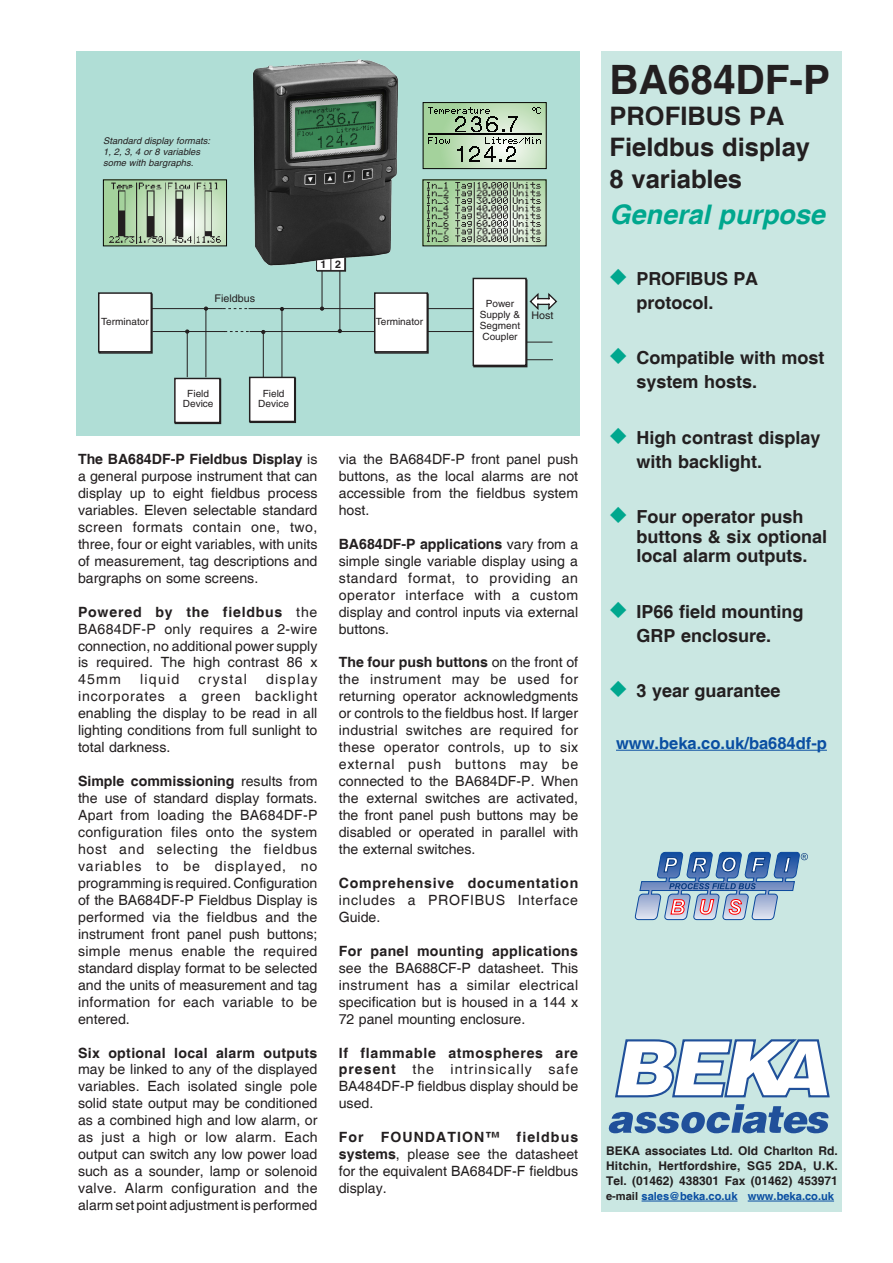
<style>
.page{position:relative;width:893px;height:1263px;background:#fff}
.page>*{position:absolute;margin:0;border:0;box-sizing:border-box;transform-origin:0 0}
.t1{font:700 40.5px "Helvetica";color:#231f20}
.t2{font:italic 700 27px "Helvetica";color:#00a78e}
.t3{font:700 25.5px "Helvetica";color:#231f20}
.t4{font:700 18px/24px "Helvetica";color:#231f20}
.t5{font:700 16.5px "Helvetica";color:#0a4fa2}
.body_text{font:14.1px/17px "Helvetica";color:#231f20;text-align:justify}
.body_text-2{font:14.1px "Helvetica";letter-spacing:.09em;color:#231f20}
.t6{font:700 12px/15px "Helvetica";color:#231f20;text-align:justify}
.t7{font:700 11.1px "Helvetica";color:#0a4fa2}
.t8{font:10.5px "Helvetica";color:#231f20}
.t9{font:700 10.5px "Helvetica";color:#231f20}
.t10{font:9.9px/11.2px "Helvetica";color:#231f20;text-align:center}
.t11{font:italic 9.3px/11.1px "Helvetica";color:#231f20}
.s1{font-weight:700}
.s2{color:#00a78e}
.s3{color:#231f20}
</style>
<div class="page">
<div style="left:601px;top:51px;width:241px;height:1161px;background:#cae7e2"></div>
<hr style="left:616px;top:750px;width:211px;height:1px;background:#0a4fa2">
<svg style="left:608px;top:1039px;width:222px;height:94px"></svg>
<hr style="left:641px;top:1201px;width:96px;height:1px;background:#0a4fa2">
<hr style="left:748px;top:1201px;width:86px;height:1px;background:#0a4fa2">
<div style="left:77px;top:51px;width:503px;height:385px;background:#b0ded6"></div>
<hr style="left:250px;top:331px;width:238px;height:1px;background:#231f20">
<hr style="left:249px;top:308px;width:238px;height:1px;background:#231f20">
<div style="left:317px;top:251px;width:29px;height:21px;border:1px solid #231f20"></div>
<svg style="left:527px;top:291px;width:31px;height:21px"></svg>
<div style="left:99px;top:293px;width:54px;height:61px;border:1px solid #231f20"></div>
<div style="left:99px;top:293px;width:52px;height:59px;background:#fff"></div>
<div style="left:98px;top:292px;width:54px;height:60px;border:1px solid #231f20"></div>
<div style="left:375px;top:293px;width:54px;height:61px;border:1px solid #231f20"></div>
<div style="left:375px;top:293px;width:52px;height:59px;background:#fff"></div>
<div style="left:374px;top:292px;width:54px;height:60px;border:1px solid #231f20"></div>
<div style="left:175px;top:379px;width:46px;height:45px;border:1px solid #231f20"></div>
<div style="left:175px;top:378px;width:45px;height:44px;background:#fff"></div>
<div style="left:174px;top:378px;width:47px;height:45px;border:1px solid #231f20"></div>
<div style="left:250px;top:377px;width:46px;height:46px;border:1px solid #231f20"></div>
<div style="left:250px;top:377px;width:45px;height:44px;background:#fff"></div>
<div style="left:249px;top:377px;width:46px;height:45px;border:1px solid #231f20"></div>
<div style="left:473px;top:278px;width:53px;height:87px;background:#fff"></div>
<div style="left:473px;top:278px;width:54px;height:88px;border:1px solid #231f20"></div>
<hr style="left:339px;top:270px;width:1px;height:62px;background:#231f20">
<hr style="left:322px;top:270px;width:1px;height:39px;background:#231f20">
<hr style="left:263px;top:332px;width:1px;height:45px;background:#231f20">
<hr style="left:281px;top:309px;width:1px;height:68px;background:#231f20">
<hr style="left:187px;top:332px;width:1px;height:45px;background:#231f20">
<hr style="left:205px;top:309px;width:1px;height:68px;background:#231f20">
<div style="left:317px;top:251px;width:28px;height:19px;background:#fff"></div>
<div style="left:316px;top:251px;width:29px;height:20px;border:1px solid #231f20"></div>
<hr style="left:152px;top:308px;width:71px;height:1px;background:#231f20">
<svg style="left:223px;top:308px;width:26px;height:1px"></svg>
<hr style="left:152px;top:331px;width:73px;height:1px;background:#231f20">
<svg style="left:225px;top:331px;width:25px;height:1px"></svg>
<svg style="left:185px;top:329px;width:4px;height:5px"></svg>
<svg style="left:527px;top:359px;width:26px;height:1px"></svg>
<svg style="left:526px;top:342px;width:26px;height:1px"></svg>
<svg style="left:425px;top:104px;width:119px;height:63px"></svg>
<div style="left:423px;top:102px;width:123px;height:67px;border:1px solid #050504"></div>
<svg style="left:428px;top:107px;width:114px;height:55px;background:#a5bca0"></svg>
<svg style="left:425px;top:182px;width:119px;height:62px"></svg>
<img style="left:427px;top:182px;width:115px;height:61px">
<svg style="left:105px;top:182px;width:120px;height:62px"></svg>
<div style="left:103px;top:180px;width:124px;height:66px;border:1px solid #050504"></div>
<img style="left:110px;top:183px;width:110px;height:60px">
<img style="left:253px;top:59px;width:145px;height:209px">
<svg style="left:635px;top:852px;width:173px;height:68px"></svg>
<p class="t11" style="left:103px;top:135px;width:108px">Standard display formats:<br>1, 2, 3, 4 or 8 variables some with bargraphs.</p>
<p class="t8" style="left:215px;top:292px;width:42px">Fieldbus</p>
<p class="t9" style="left:321px;top:258px;width:22px">1 2</p>
<p class="t10" style="left:101px;top:316px;width:49px">Terminator</p>
<p class="t10" style="left:376px;top:316px;width:49px">Terminator</p>
<p class="t10" style="left:183px;top:389px;width:32px;line-height:9.9px">Field<br>Device</p>
<p class="t10" style="left:258px;top:389px;width:32px;line-height:9.9px">Field<br>Device</p>
<p class="t10" style="left:480px;top:298px;width:42px">Power<br>Supply &amp;<br>Segment<br>Coupler</p>
<p class="t8" style="left:531px;top:310px;width:24px">Host</p>
<p class="body_text" style="left:78px;top:451px;width:241px"><span class="s1">The BA684DF-P Fieldbus Display</span> is a general purpose instrument that can display up to eight fieldbus process variables. Eleven selectable standard screen formats contain one, two, three, four or eight variables, with units of measurement, tag descriptions and bargraphs on some screens.</p>
<p class="body_text" style="left:78px;top:604px;width:241px"><span class="s1">Powered by the fieldbus</span> the BA684DF-P only requires a 2-wire connection, no additional power supply is required. The high contrast 86 x 45mm</p>
<p class="body_text" style="left:78px;top:671px;width:241px;text-indent:188px">display incorporates a green backlight enabling the display to be read in all lighting conditions from full sunlight to total darkness.</p>
<p class="body_text" style="left:78px;top:773px;width:241px"><span class="s1">Simple commissioning</span> results from the use of standard display formats.<br>Apart from loading the BA684DF-P configuration files onto the system host and selecting the fieldbus variables to be displayed, no programming is required. Configuration of the BA684DF-P Fieldbus Display is performed via the fieldbus and the instrument front panel push buttons; simple menus enable the required standard display format to be selected and the units of measurement and tag information for each variable to be entered.</p>
<p class="body_text" style="left:78px;top:1044px;width:241px"><span class="s1">Six optional local alarm outputs </span>may be linked to any of the displayed variables. Each isolated single pole solid state output may be conditioned as a combined high and low alarm, or as just a high or low alarm. Each output can switch any low power load such as a sounder, lamp or solenoid valve. Alarm configuration and the alarm set point adjustment is performed</p>
<p class="body_text" style="left:140px;top:671px;width:41px">liquid</p>
<p class="body_text-2" style="left:199px;top:671px;width:50px">crystal</p>
<p class="body_text" style="left:339px;top:451px;width:241px">via the BA684DF-P front panel push buttons, as the local alarms are not accessible from the fieldbus system host.</p>
<p class="body_text" style="left:339px;top:536px;width:241px"><span class="s1">BA684DF-P applications</span> vary from a simple single variable display using a standard format, to providing an operator interface with a custom display and control inputs via external buttons.</p>
<p class="body_text" style="left:339px;top:654px;width:241px"><span class="s1">The four push buttons</span> on the front of the instrument may be used for returning operator acknowledgments or controls to the fieldbus host. If larger industrial switches are required for these operator controls, up to six external push buttons may be connected to the BA684DF-P. When the external switches are activated, the front panel push buttons may be disabled or operated in parallel with the external switches.</p>
<p class="body_text" style="left:339px;top:875px;width:241px"><span class="s1">Comprehensive documentation </span>includes a PROFIBUS Interface Guide.</p>
<p class="body_text" style="left:339px;top:943px;width:241px"><span class="s1">For panel mounting applications </span>see the BA688CF-P datasheet. This instrument has a similar electrical specification but is housed in a 144 x 72 panel mounting enclosure.</p>
<p class="body_text" style="left:339px;top:1044px;width:241px"><span class="s1">If flammable atmospheres are present</span> the intrinsically safe BA484DF-P fieldbus display should be used.</p>
<p class="body_text" style="left:339px;top:1129px;width:241px"><span class="s1">For FOUNDATION™ fieldbus systems</span>, please see the datasheet for the equivalent BA684DF-F fieldbus display.</p>
<p class="t1" style="left:609px;top:56px;width:222px">BA684DF-P</p>
<p class="t3" style="left:609px;top:101px;width:176px">PROFIBUS PA</p>
<p class="t3" style="left:609px;top:131px;width:202px">Fieldbus display</p>
<p class="t3" style="left:609px;top:164px;width:134px">8 variables</p>
<p class="t2" style="left:609px;top:198px;width:217px">General purpose</p>
<p class="t4" style="left:636px;top:267px;width:123px;text-indent:-27px"><span class="s2">◆</span> PROFIBUS PA protocol.</p>
<p class="t4" style="left:636px;top:347px;width:189px;text-indent:-27px"><span class="s2">◆</span> Compatible with most system hosts.</p>
<p class="t4" style="left:636px;top:426px;width:186px;text-indent:-27px"><span class="s2">◆</span> High contrast display with backlight.</p>
<p class="t4" style="left:636px;top:508px;width:192px;line-height:19.5px;text-indent:-27px"><span class="s2">◆</span> Four operator push buttons &amp; six optional local alarm outputs.</p>
<p class="t4" style="left:609px;top:600px;width:196px;text-align:center"><span class="s2">◆</span> IP66 field mounting<br>GRP enclosure.</p>
<p class="t4" style="left:609px;top:680px;width:173px"><span class="s2">◆</span> 3 year guarantee</p>
<p class="t5" style="left:616px;top:733px;width:212px">www.beka.co.uk/ba684df-p</p>
<p class="t6" style="left:606px;top:1144px;width:233px">BEKA associates Ltd. Old Charlton Rd.<br>Hitchin, Hertfordshire, SG5 2DA, U.K.<br>Tel. (01462) 438301 Fax (01462) 453971</p>
<p class="t7" style="left:606px;top:1189px;width:229px"><span class="s3">e-mail</span> sales@beka.co.uk www.beka.co.uk</p>
</div>
